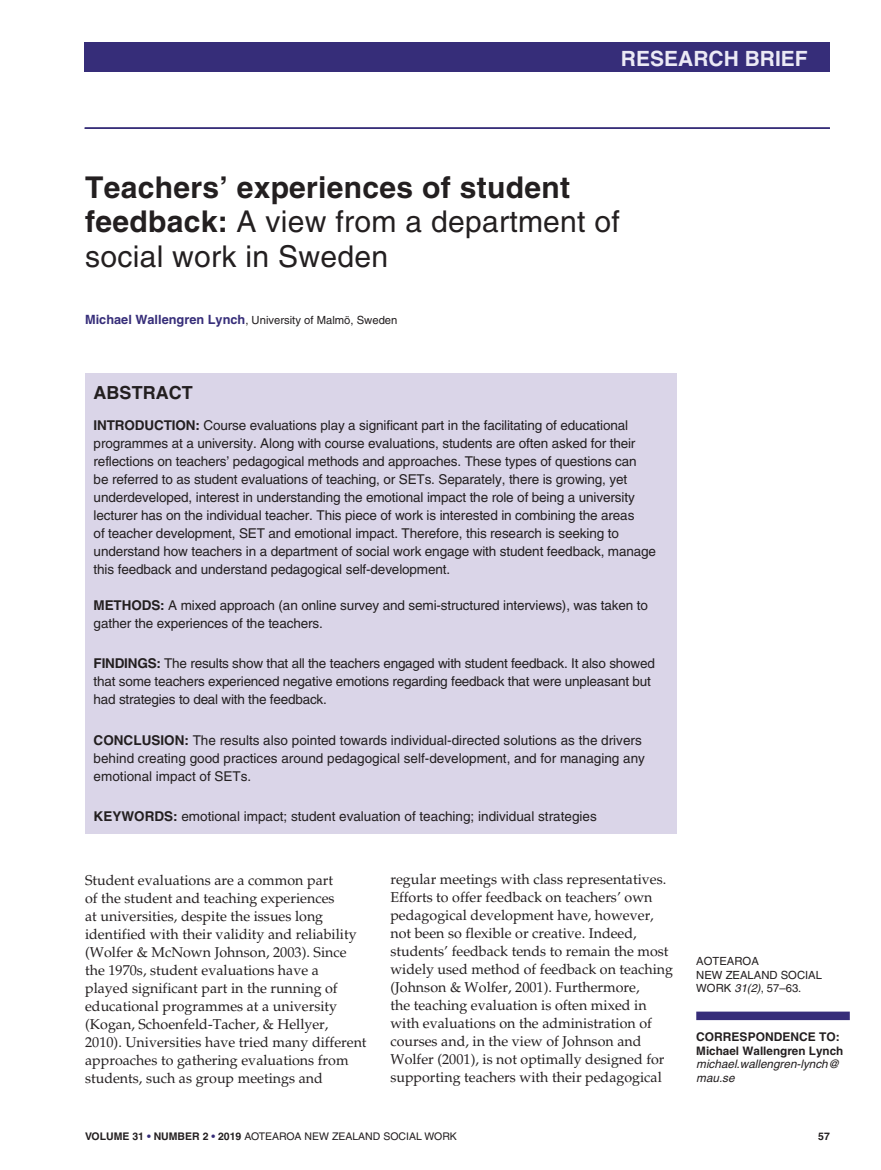
<style>
.page{position:relative;width:881px;height:1170px;background:#fff}
.page>*{position:absolute;margin:0;border:0;box-sizing:border-box;transform-origin:0 0}
.t1{font:30px/34.5px "Helvetica";letter-spacing:.01em;color:#231f20}
.t2{font:700 21px "Helvetica";color:#ebe9f5}
.t3{font:700 18px "Helvetica";color:#231f20}
.t4{font:14.25px/18px "Palatino";color:#231f20}
.t5{font:13.5px/18px "Helvetica";letter-spacing:-.01em;color:#231f20}
.t6{font:700 12px "Helvetica";color:#231f20}
.t7{font:italic 11.7px/13.5px "Helvetica";color:#231f20}
.t8{font:700 11.7px "Helvetica";color:#231f20}
.t9{font:11.25px/13.5px "Helvetica";color:#231f20}
.t10{font:10.5px "Helvetica";color:#231f20}
.t11{font:700 10.5px "Helvetica";color:#231f20}
.s1{font-weight:700}
.s2{font-weight:700;font-size:12.75px;color:#362d79}
.s3{font-style:italic}
.s4{font-weight:700;color:#362d79}
</style>
<div class="page">
<div style="left:85px;top:43px;width:744px;height:29px;background:#362d79"></div>
<hr style="left:85px;top:127px;width:744px;height:2px;background:#362d79">
<div style="left:85px;top:373px;width:591px;height:460px;background:#dad5e8"></div>
<div style="left:696px;top:1011px;width:153px;height:8px;background:#362d79"></div>
<h2 class="t2" style="left:620px;top:50px;width:188px">RESEARCH BRIEF</h2>
<h1 class="t1" style="left:85px;top:173px;width:536px"><span class="s1">Teachers’ experiences of student feedback:</span> A view from a department of social work in Sweden</h1>
<p class="t9" style="left:85px;top:314px;width:314px"><span class="s2">Michael Wallengren Lynch</span>, University of Malmö, Sweden</p>
<h3 class="t3" style="left:94px;top:386px;width:100px">ABSTRACT</h3>
<p class="t5" style="left:94px;top:417px;width:563px"><span class="s1">INTRODUCTION:</span> Course evaluations play a significant part in the facilitating of educational programmes at a university. Along with course evaluations, students are often asked for their reflections on teachers’ pedagogical methods and approaches. These types of questions can<br>be referred to as student evaluations of teaching, or SETs. Separately, there is growing, yet underdeveloped, interest in understanding the emotional impact the role of being a university lecturer has on the individual teacher. This piece of work is interested in combining the areas<br>of teacher development, SET and emotional impact. Therefore, this research is seeking to understand how teachers in a department of social work engage with student feedback, manage this feedback and understand pedagogical self-development.</p>
<p class="t5" style="left:94px;top:597px;width:555px"><span class="s1">METHODS:</span> A mixed approach (an online survey and semi-structured interviews), was taken to gather the experiences of the teachers.</p>
<p class="t5" style="left:94px;top:655px;width:562px"><span class="s1">FINDINGS:</span> The results show that all the teachers engaged with student feedback. It also showed that some teachers experienced negative emotions regarding feedback that were unpleasant but had strategies to deal with the feedback.</p>
<p class="t5" style="left:94px;top:732px;width:552px"><span class="s1">CONCLUSION:</span> The results also pointed towards individual-directed solutions as the drivers behind creating good practices around pedagogical self-development, and for managing any emotional impact of SETs.</p>
<p class="t5" style="left:94px;top:808px;width:504px"><span class="s1">KEYWORDS:</span> emotional impact; student evaluation of teaching; individual strategies</p>
<p class="t4" style="left:85px;top:872px;width:283px">Student evaluations are a common part<br>of the student and teaching experiences<br>at universities, despite the issues long identified with their validity and reliability (Wolfer &amp; McNown Johnson, 2003). Since the 1970s, student evaluations have a<br>played significant part in the running of educational programmes at a university (Kogan, Schoenfeld-Tacher, &amp; Hellyer, 2010). Universities have tried many different approaches to gathering evaluations from students, such as group meetings and</p>
<p class="t4" style="left:390px;top:871px;width:284px">regular meetings with class representatives.<br>Efforts to offer feedback on teachers’ own pedagogical development have, however, not been so flexible or creative. Indeed, students’ feedback tends to remain the most widely used method of feedback on teaching (Johnson &amp; Wolfer, 2001). Furthermore,<br>the teaching evaluation is often mixed in with evaluations on the administration of courses and, in the view of Johnson and Wolfer (2001), is not optimally designed for supporting teachers with their pedagogical</p>
<p class="t9" style="left:696px;top:955px;width:127px">AOTEAROA<br>NEW ZEALAND SOCIAL<br>WORK <span class="s3">31(2)</span>, 57–63.</p>
<p class="t6" style="left:696px;top:1032px;width:145px">CORRESPONDENCE TO:</p>
<p class="t8" style="left:696px;top:1046px;width:148px">Michael Wallengren Lynch</p>
<p class="t7" style="left:696px;top:1058px;width:145px">michael.wallengren-lynch@ mau.se</p>
<p class="t10" style="left:85px;top:1132px;width:373px"><span class="s1">VOLUME 31</span> <span class="s4">•</span> <span class="s1">NUMBER 2</span> <span class="s4">•</span> <span class="s1">2019</span> AOTEAROA NEW ZEALAND SOCIAL WORK</p>
<p class="t11" style="left:817px;top:1132px;width:13px">57</p>
</div>
